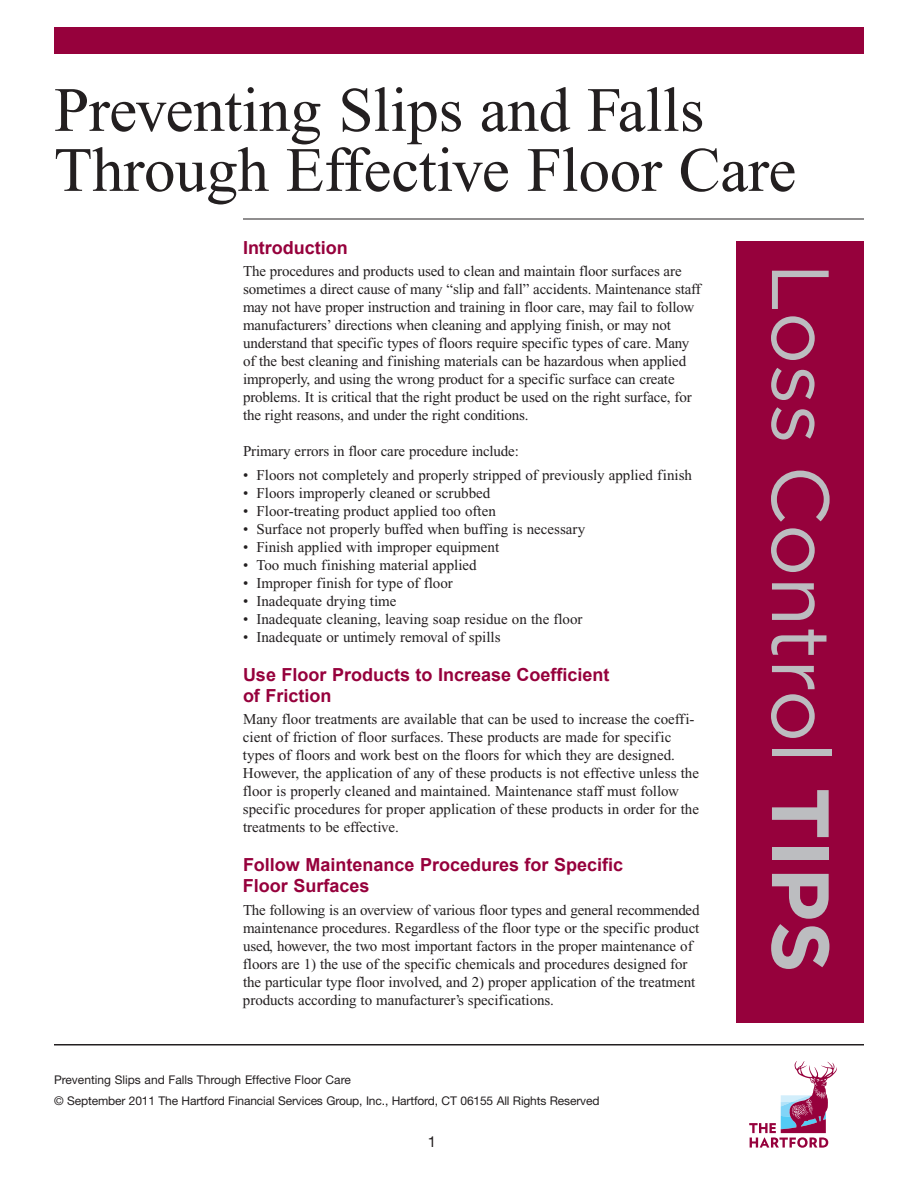
<style>
.page{position:relative;width:918px;height:1188px;background:#fff}
.page>*{position:absolute;margin:0;border:0;box-sizing:border-box;transform-origin:0 0}
.t1{font:81px "Gotham";color:#bcbdc0}
.t2{font:63px/60px "Times New Roman";letter-spacing:-.005em;color:#231f20}
.t3{font:700 18px/21px "Arial";color:#96013c}
.t4{font:15px/18px "Times New Roman";letter-spacing:-.005em;color:#231f20}
.t5{font:15px "Helvetica Neue";color:#231f20}
.t6{font:12px/21px "Helvetica Neue";letter-spacing:-.01em;color:#231f20}
.s1{font-weight:700}
</style>
<div class="page">
<hr style="left:54px;top:1044px;width:810px;height:2px;background:#231f20">
<div style="left:54px;top:27px;width:810px;height:27px;background:#96013c"></div>
<hr style="left:243px;top:219px;width:621px;height:1px;background:#231f20">
<div style="left:737px;top:241px;width:127px;height:782px;background:#96013c"></div>
<svg style="left:749px;top:1061px;width:88px;height:87px"></svg>
<h2 class="t2" style="left:54px;top:86px;width:744px">Preventing Slips and Falls<br>Through Effective Floor Care</h2>
<p class="t3" style="left:243px;top:237px;width:106px">Introduction</p>
<p class="t4" style="left:243px;top:264px;width:459px">The procedures and products used to clean and maintain floor surfaces are sometimes a direct cause of many “slip and fall” accidents. Maintenance staff may not have proper instruction and training in floor care, may fail to follow manufacturers’ directions when cleaning and applying finish, or may not understand that specific types of floors require specific types of care. Many of the best cleaning and finishing materials can be hazardous when applied improperly, and using the wrong product for a specific surface can create problems. It is critical that the right product be used on the right surface, for the right reasons, and under the right conditions.</p>
<p class="t4" style="left:243px;top:444px;width:277px">Primary errors in floor care procedure include:</p>
<p class="t4" style="left:243px;top:467px;width:451px">• Floors not completely and properly stripped of previously applied finish</p>
<p class="t4" style="left:243px;top:485px;width:249px">• Floors improperly cleaned or scrubbed</p>
<p class="t4" style="left:243px;top:503px;width:254px">• Floor-treating product applied too often</p>
<p class="t4" style="left:243px;top:521px;width:344px">• Surface not properly buffed when buffing is necessary</p>
<p class="t4" style="left:243px;top:539px;width:258px">• Finish applied with improper equipment</p>
<p class="t4" style="left:243px;top:557px;width:235px">• Too much finishing material applied</p>
<p class="t4" style="left:243px;top:575px;width:211px">• Improper finish for type of floor</p>
<p class="t4" style="left:243px;top:593px;width:155px">• Inadequate drying time</p>
<p class="t4" style="left:243px;top:611px;width:341px">• Inadequate cleaning, leaving soap residue on the floor</p>
<p class="t4" style="left:243px;top:629px;width:259px">• Inadequate or untimely removal of spills</p>
<p class="t3" style="left:243px;top:664px;width:368px">Use Floor Products to Increase Coefficient of Friction</p>
<p class="t4" style="left:243px;top:711px;width:458px">Many floor treatments are available that can be used to increase the coeffi&shy;cient of friction of floor surfaces. These products are made for specific types of floors and work best on the floors for which they are designed.<br>However, the application of any of these products is not effective unless the floor is properly cleaned and maintained. Maintenance staff must follow specific procedures for proper application of these products in order for the treatments to be effective.</p>
<p class="t3" style="left:243px;top:854px;width:382px">Follow Maintenance Procedures for Specific<br>Floor Surfaces</p>
<p class="t4" style="left:243px;top:902px;width:458px">The following is an overview of various floor types and general recommended maintenance procedures. Regardless of the floor type or the specific product used, however, the two most important factors in the proper maintenance of floors are 1) the use of the specific chemicals and procedures designed for the particular type floor involved, and 2) proper application of the treatment products according to manufacturer’s specifications.</p>
<p class="t6" style="left:54px;top:1071px;width:547px">Preventing Slips and Falls Through Effective Floor Care<br>© September 2011 The Hartford Financial Services Group, Inc., Hartford, CT 06155 All Rights Reserved</p>
<p class="t5" style="left:428px;top:1137px;width:10px">1</p>
<h1 class="t1" style="left:829px;top:263px;width:712px;rotate:90deg">Loss Control <span class="s1">TIPS</span></h1>
</div>
